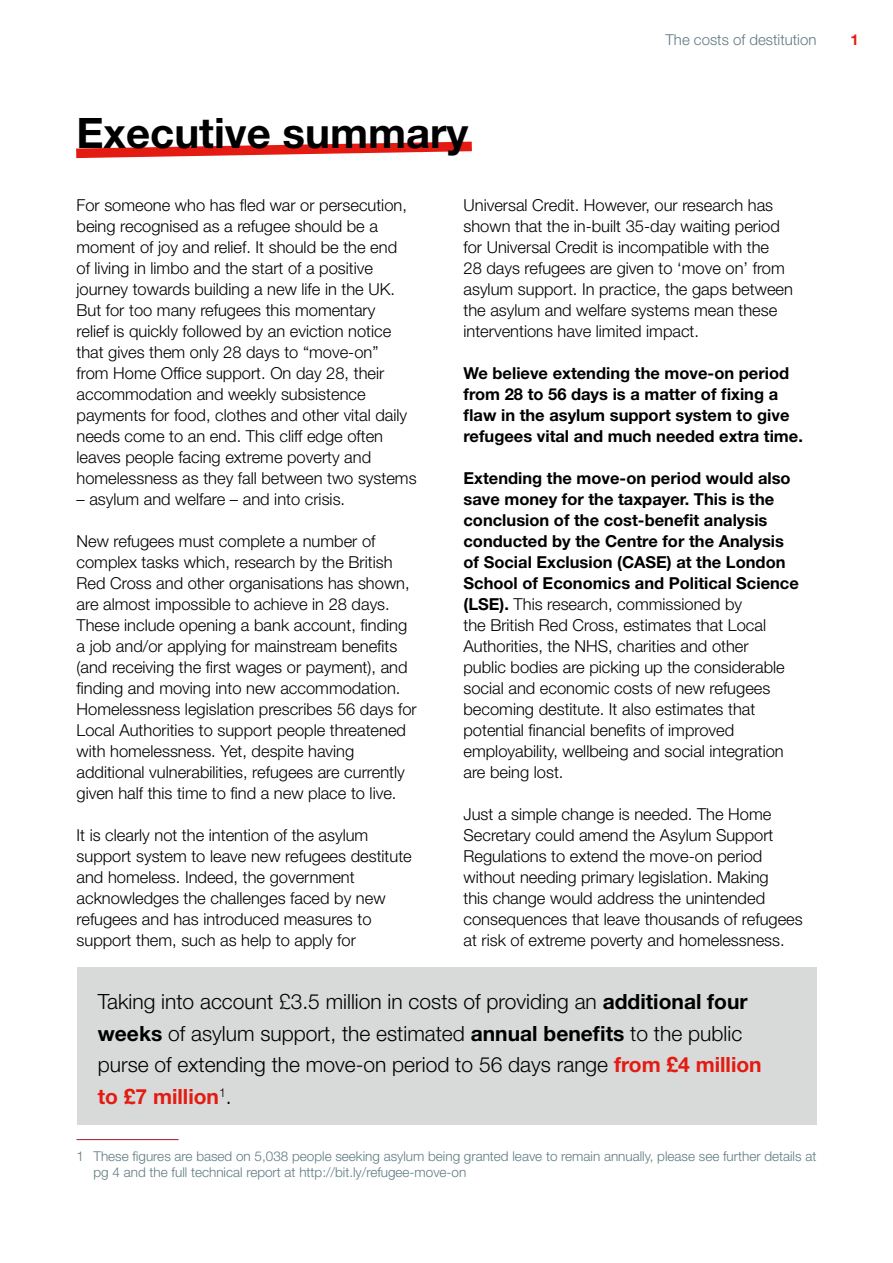
<style>
.page{position:relative;width:893px;height:1263px;background:#fff}
.page>*{position:absolute;margin:0;border:0;box-sizing:border-box;transform-origin:0 0}
.Chapter_title{font:700 42px "Helvetica Neue";color:#000}
.BODY_COPY{font:300 21px/31.5px "Helvetica Neue LT Std";color:#000}
.BODY_COPY-2{font:300 16.5px/21px "Helvetica Neue LT Std";color:#000}
.BODY_COPY-3{font:700 16.5px/21px "Helvetica Neue LT Std";color:#000}
.t1{font:300 15px "Helvetica Neue LT Std";color:#5f7b81}
.t2{font:700 15px "Helvetica Neue LT Std";color:#e41b13}
.Footnotes{font:300 13.5px/16.2px "Helvetica Neue LT Std";color:#5f7b81}
.s1{font-family:"Helvetica Neue LT Std"}
.s2{font-weight:700}
.s3{font-weight:700;color:#e41b13}
</style>
<div class="page">
<svg style="left:76px;top:142px;width:396px;height:16px"></svg>
<div style="left:77px;top:967px;width:739px;height:158px;background:#d8dad9"></div>
<hr style="left:77px;top:1139px;width:102px;height:1px;background:#9e1e22">
<p class="Chapter_title" style="left:76px;top:107px;width:393px">Executive <span class="s1">summary</span></p>
<p class="t1" style="left:666px;top:30px;width:152px">The costs of destitution</p>
<p class="t2" style="left:850px;top:30px;width:10px">1</p>
<p class="BODY_COPY-2" style="left:77px;top:195px;width:342px">For someone who has fled war or persecution, being recognised as a refugee should be a moment of joy and relief. It should be the end<br>of living in limbo and the start of a positive journey towards building a new life in the UK.<br>But for too many refugees this momentary<br>relief is quickly followed by an eviction notice that gives them only 28 days to “move-on”<br>from Home Office support. On day 28, their accommodation and weekly subsistence payments for food, clothes and other vital daily needs come to an end. This cliff edge often leaves people facing extreme poverty and homelessness as they fall between two systems</p>
<p class="BODY_COPY-2" style="left:77px;top:489px;width:270px">– asylum and welfare – and into crisis.</p>
<p class="BODY_COPY-2" style="left:77px;top:531px;width:342px">New refugees must complete a number of complex tasks which, research by the British Red Cross and other organisations has shown, are almost impossible to achieve in 28 days.<br>These include opening a bank account, finding a job and/or applying for mainstream benefits (and receiving the first wages or payment), and finding and moving into new accommodation.<br>Homelessness legislation prescribes 56 days for Local Authorities to support people threatened with homelessness. Yet, despite having additional vulnerabilities, refugees are currently given half this time to find a new place to live.</p>
<p class="BODY_COPY-2" style="left:77px;top:825px;width:337px">It is clearly not the intention of the asylum support system to leave new refugees destitute and homeless. Indeed, the government acknowledges the challenges faced by new refugees and has introduced measures to support them, such as help to apply for</p>
<p class="BODY_COPY-2" style="left:463px;top:195px;width:331px">Universal Credit. However, our research has shown that the in-built 35-day waiting period for Universal Credit is incompatible with the<br>28 days refugees are given to ‘move on’ from asylum support. In practice, the gaps between the asylum and welfare systems mean these interventions have limited impact.</p>
<p class="BODY_COPY-3" style="left:463px;top:363px;width:341px">We believe extending the move-on period from 28 to 56 days is a matter of fixing a flaw in the asylum support system to give refugees vital and much needed extra time.</p>
<p class="BODY_COPY-2" style="left:463px;top:468px;width:337px"><span class="s2">Extending the move-on period would also save money for the taxpayer. This is the conclusion of the cost-benefit analysis conducted by the Centre for the Analysis of Social Exclusion (CASE) at the London School of Economics and Political Science (LSE).</span> This research, commissioned by<br>the British Red Cross, estimates that Local Authorities, the NHS, charities and other<br>public bodies are picking up the considerable social and economic costs of new refugees becoming destitute. It also estimates that potential financial benefits of improved employability, wellbeing and social integration are being lost.</p>
<p class="BODY_COPY-2" style="left:463px;top:804px;width:341px">Just a simple change is needed. The Home Secretary could amend the Asylum Support Regulations to extend the move-on period without needing primary legislation. Making<br>this change would address the unintended consequences that leave thousands of refugees at risk of extreme poverty and homelessness.</p>
<p class="BODY_COPY" style="left:98px;top:986px;width:665px">Taking into account £3.5 million in costs of providing an <span class="s2">additional four weeks</span> of asylum support, the estimated <span class="s2">annual benefits</span> to the public purse of extending the move-on period to 56 days range <span class="s3">from £4 million to £7 million</span><sup>1</sup>.</p>
<p class="Footnotes" style="left:94px;top:1148px;width:724px;text-indent:-17px">1 These figures are based on 5,038 people seeking asylum being granted leave to remain annually, please see further details at pg 4 and the full technical report at http://bit.ly/refugee-move-on</p>
</div>
